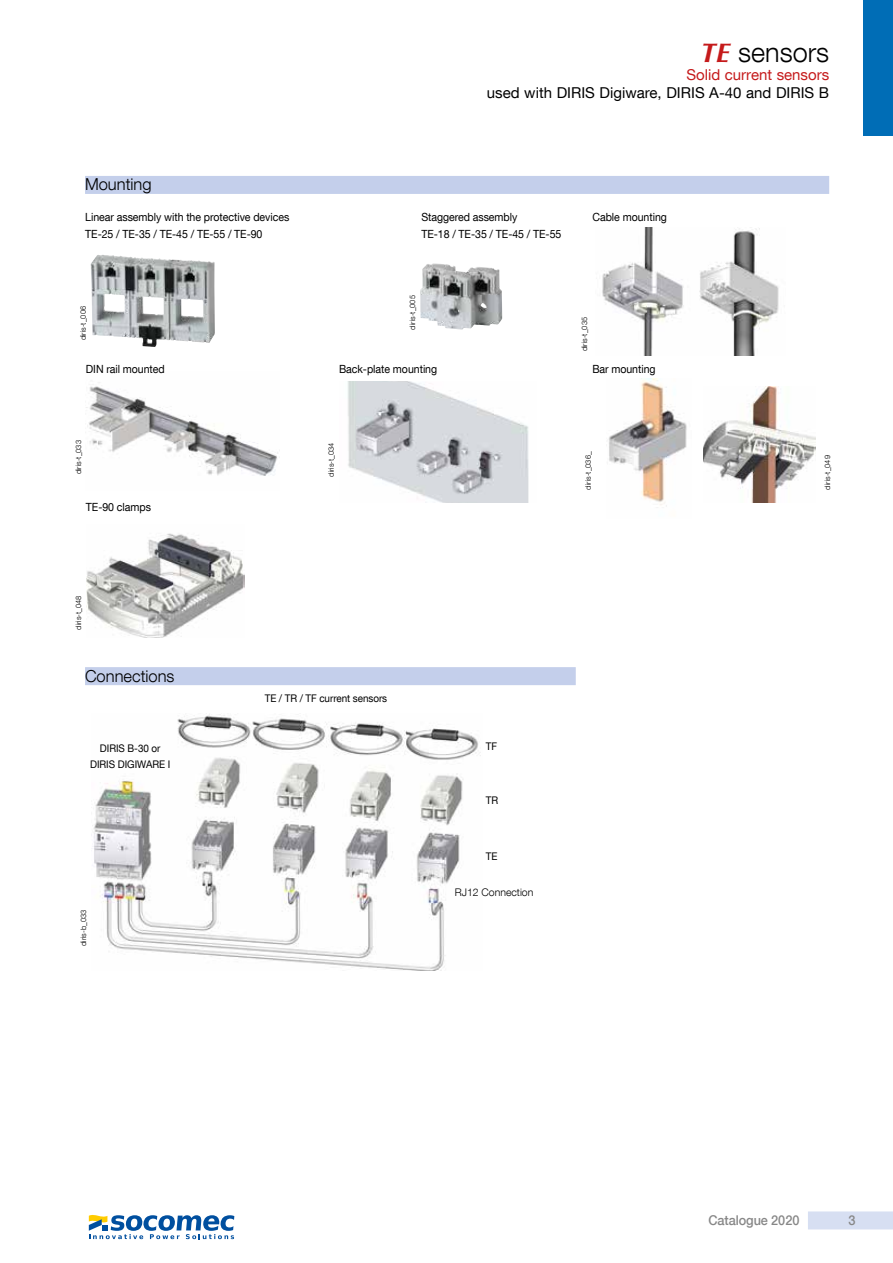
<style>
.page{position:relative;width:893px;height:1263px;background:#fff}
.page>*{position:absolute;margin:0;border:0;box-sizing:border-box;transform-origin:0 0}
.t1{font:300 27px "Helvetica Neue LT Com";color:#000}
.t2{font:300 16.5px "Helvetica Neue LT Com";color:#000}
.t3{font:15px "Helvetica Neue LT Com";color:#000}
.t4{font:15px "Helvetica Neue LT Com";color:#c51a1b}
.t5{font:500 13.5px "Helvetica Neue LT Com";letter-spacing:-.005em;color:#878787;scale:.94 1}
.t6{font:11.25px/17.1px "Helvetica Neue LT Com";letter-spacing:-.005em;color:#000;scale:.94 1}
.t7{font:10.5px/15.8px "Helvetica Neue LT Com";letter-spacing:-.005em;color:#000;text-align:center;scale:.94 1}
.t8{font:300 10.5px "Helvetica Neue LT Com";color:#000}
.t9{font:300 7.5px "Helvetica Neue LT Com";color:#000}
.s1{font-family:"Optima LT Std";font-weight:700;font-style:italic;color:#c51a1b}
</style>
<div class="page">
<div style="left:808px;top:1211px;width:85px;height:18px;background:#d7dff2"></div>
<div style="left:863px;top:0;width:30px;height:136px;background:#006db6"></div>
<div style="left:85px;top:176px;width:744px;height:18px;background:#c4cfeb"></div>
<div style="left:85px;top:667px;width:491px;height:18px;background:#c4cfeb"></div>
<img style="left:86px;top:382px;width:194px;height:94px">
<img style="left:608px;top:379px;width:79px;height:128px">
<img style="left:347px;top:382px;width:182px;height:121px">
<img style="left:420px;top:264px;width:82px;height:66px">
<img style="left:602px;top:227px;width:177px;height:128px">
<img style="left:91px;top:255px;width:124px;height:92px">
<img style="left:704px;top:386px;width:112px;height:117px">
<img style="left:87px;top:533px;width:157px;height:104px">
<img style="left:92px;top:714px;width:389px;height:257px">
<svg style="left:89px;top:1215px;width:145px;height:24px"></svg>
<h2 class="t2" style="left:85px;top:174px;width:68px">Mounting</h2>
<h1 class="t1" style="left:701px;top:36px;width:130px"><span class="s1">TE</span> sensors</h1>
<h3 class="t4" style="left:686px;top:66px;width:144px">Solid current sensors</h3>
<h3 class="t3" style="left:487px;top:84px;width:344px">used with DIRIS Digiware, DIRIS A-40 and DIRIS B</h3>
<p class="t6" style="left:85px;top:208px;width:219px">Linear assembly with the protective devices</p>
<p class="t6" style="left:592px;top:208px;width:81px">Cable mounting</p>
<p class="t6" style="left:85px;top:225px;width:190px">TE-25 / TE-35 / TE-45 / TE-55 / TE-90</p>
<p class="t6" style="left:421px;top:208px;width:150px">Staggered assembly<br>TE-18 / TE-35 / TE-45 / TE-55</p>
<p class="t9" style="left:79px;top:340px;width:36px;rotate:-90deg">diris-t_006</p>
<p class="t6" style="left:86px;top:360px;width:85px">DIN rail mounted</p>
<p class="t9" style="left:408px;top:329px;width:36px;rotate:-90deg">diris-t_005</p>
<p class="t6" style="left:339px;top:360px;width:106px">Back-plate mounting</p>
<p class="t9" style="left:580px;top:351px;width:36px;rotate:-90deg">diris-t_035</p>
<p class="t6" style="left:592px;top:360px;width:69px">Bar mounting</p>
<p class="t9" style="left:74px;top:474px;width:36px;rotate:-90deg">diris-t_033</p>
<p class="t9" style="left:584px;top:489px;width:40px;rotate:-90deg">diris-t_036_</p>
<p class="t9" style="left:327px;top:477px;width:36px;rotate:-90deg">diris-t_034</p>
<p class="t6" style="left:86px;top:498px;width:71px">TE-90 clamps</p>
<p class="t9" style="left:74px;top:630px;width:36px;rotate:-90deg">diris-t_048</p>
<h2 class="t2" style="left:85px;top:666px;width:91px">Connections</h2>
<p class="t7" style="left:90px;top:740px;width:87px">DIRIS B-30 or<br>DIRIS DIGIWARE I</p>
<p class="t9" style="left:79px;top:946px;width:38px;rotate:-90deg">diris-b_033</p>
<p class="t7" style="left:265px;top:690px;width:132px">TE / TR / TF current sensors</p>
<p class="t7" style="left:486px;top:738px;width:14px">TF</p>
<p class="t7" style="left:486px;top:792px;width:15px">TR</p>
<p class="t7" style="left:486px;top:849px;width:14px">TE</p>
<p class="t8" style="left:455px;top:886px;width:80px">RJ12 Connection</p>
<p class="t9" style="left:823px;top:489px;width:36px;rotate:-90deg">diris-t_049</p>
<p class="t5" style="left:708px;top:1212px;width:98px">Catalogue 2020</p>
<p class="t5" style="left:848px;top:1212px;width:9px">3</p>
</div>
